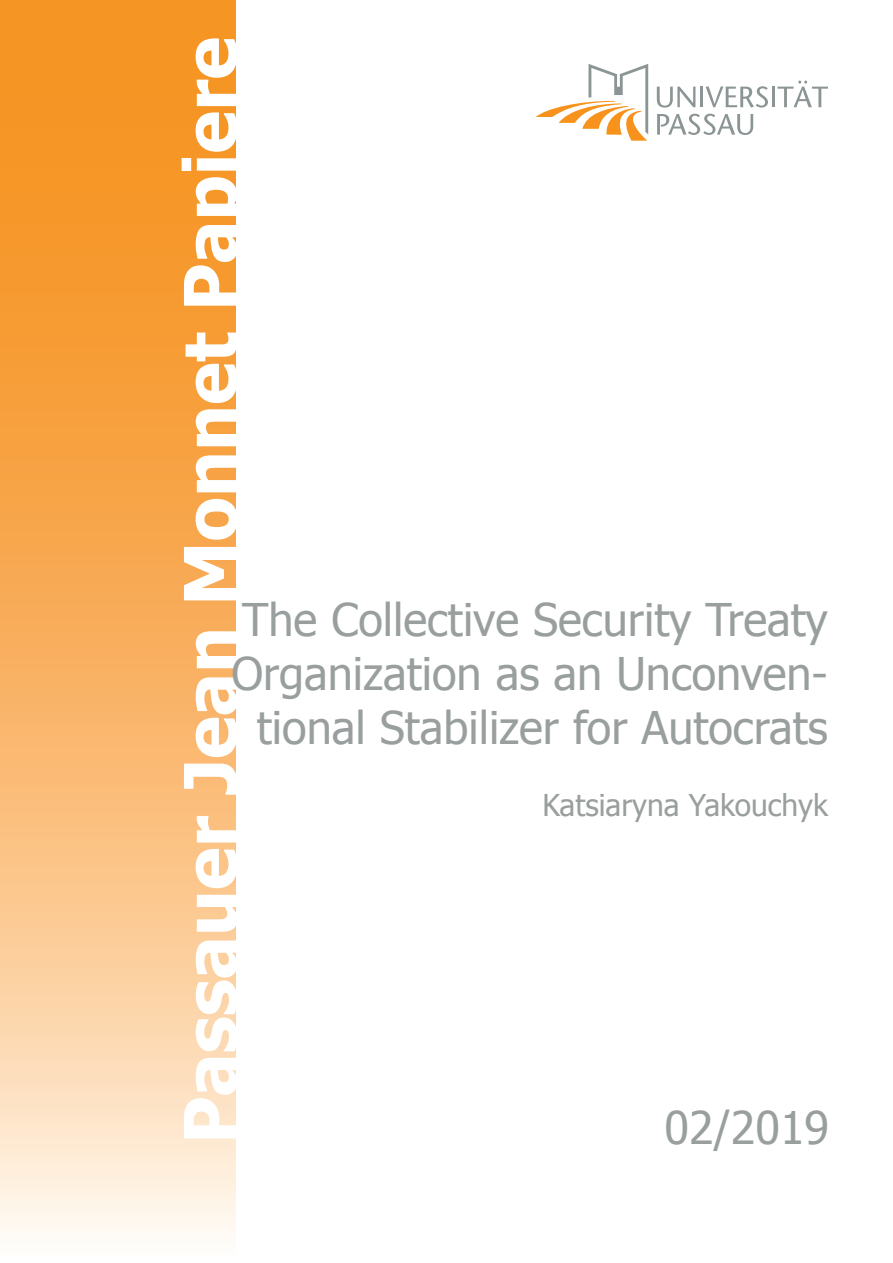
<style>
.page{position:relative;width:893px;height:1263px;background:#fff}
.page>*{position:absolute;margin:0;border:0;box-sizing:border-box;transform-origin:0 0}
.t1{font:700 72px "Tahoma";color:#fff}
.t2{font:45px/54px "Tahoma";color:#999f9e;text-align:center}
.t3{font:30px "Tahoma";color:#999f9e}
</style>
<div class="page">
<svg style="left:1px;top:1px;width:234px;height:1232px;background:#f8b568"></svg>
<svg style="left:657px;top:114px;width:96px;height:21px"></svg>
<svg style="left:657px;top:87px;width:38px;height:21px"></svg>
<hr style="left:700px;top:87px;width:3px;height:20px;background:#8c9595">
<svg style="left:706px;top:86px;width:62px;height:22px"></svg>
<hr style="left:772px;top:87px;width:3px;height:20px;background:#8c9595">
<svg style="left:777px;top:81px;width:51px;height:26px"></svg>
<svg style="left:536px;top:64px;width:112px;height:77px"></svg>
<p class="t1" style="left:160px;top:1144px;width:1108px;rotate:-90deg">Passauer Jean Monnet Papiere</p>
<p class="t2" style="left:231px;top:591px;width:598px">The Collective Security Treaty<br>Organization as an Unconven&shy;tional Stabilizer for Autocrats</p>
<p class="t3" style="left:543px;top:785px;width:287px">Katsiaryna Yakouchyk</p>
<p class="t2" style="left:665px;top:1098px;width:166px">02/2019</p>
</div>
